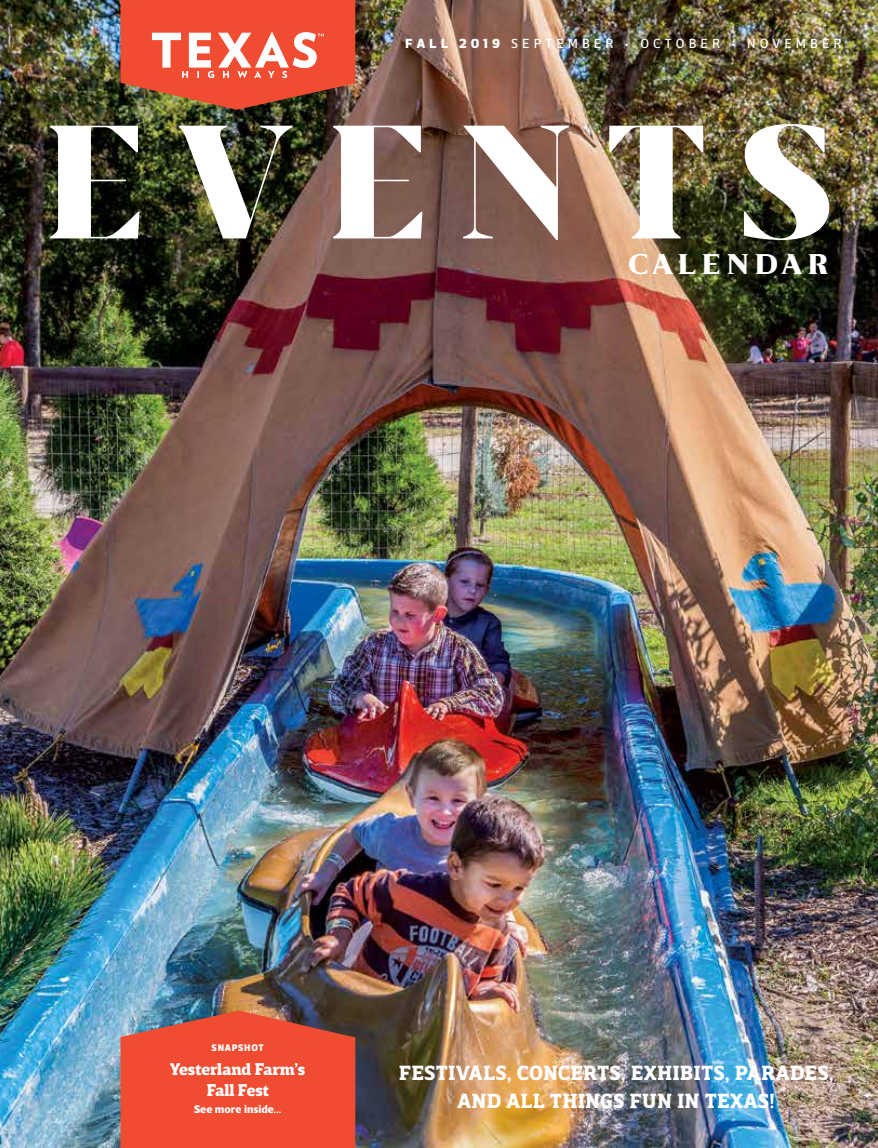
<style>
.page{position:relative;width:878px;height:1148px;background:#fff}
.page>*{position:absolute;margin:0;border:0;box-sizing:border-box;transform-origin:0 0}
.t1{font:156.6px "Breve Display";letter-spacing:.23em;color:#fff}
.t2{font:900 27.6px "Breve Title";letter-spacing:.19em;color:#fff;scale:1.12 1}
.t3{font:700 21px/28.5px "Breve Slab Text";letter-spacing:.01em;color:#fff;text-align:center}
.t4{font:900 16.5px/21.1px "Breve Slab Title";color:#fff;text-align:center}
.t5{font:13.5px "Breve Sans Text";letter-spacing:.3em;color:#fff}
.t6{font:900 11.25px "Breve Sans Text";color:#fff}
.t7{font:900 9.75px "Breve Sans Text";letter-spacing:.07em;color:#fff}
.s1{font-weight:900}
</style>
<div class="page">
<img style="left:0;top:0;width:878px;height:1148px">
<svg style="left:120px;top:1010px;width:235px;height:138px"></svg>
<svg style="left:120px;top:0;width:235px;height:110px"></svg>
<p class="t5" style="left:405px;top:36px;width:438px"><span class="s1">FALL 2019</span> SEPTEMBER • OCTOBER • NOVEMBER</p>
<h1 class="t1" style="left:45px;top:90px;width:788px">EVENTS</h1>
<h2 class="t2" style="left:628px;top:247px;width:180px">CALENDAR</h2>
<p class="t7" style="left:212px;top:1041px;width:54px">SNAPSHOT</p>
<p class="t4" style="left:170px;top:1058px;width:136px">Yesterland Farm’s<br>Fall Fest</p>
<p class="t6" style="left:194px;top:1102px;width:89px">See more inside...</p>
<p class="t3" style="left:399px;top:1058px;width:436px">FESTIVALS, CONCERTS, EXHIBITS, PARADES,<br>AND ALL THINGS FUN IN TEXAS!</p>
</div>
